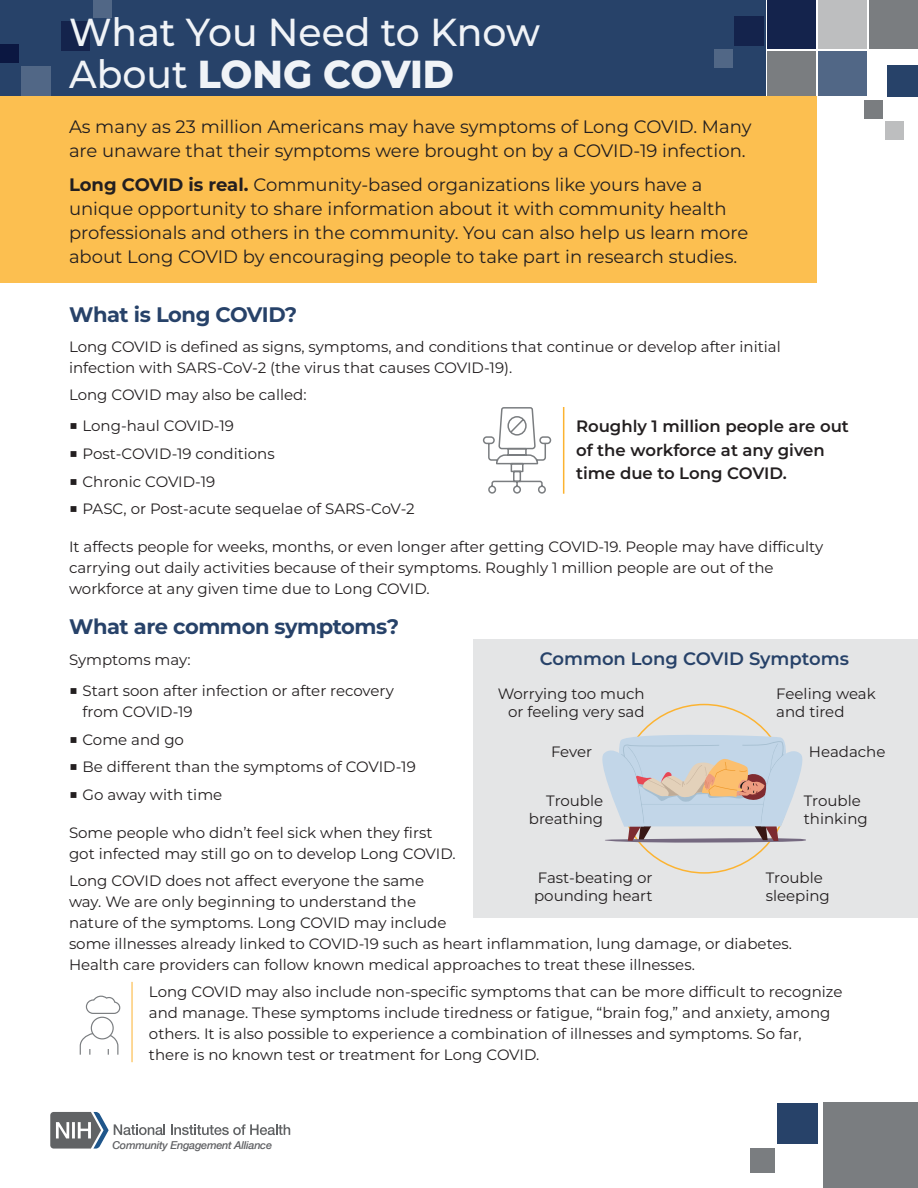
<style>
.page{position:relative;width:918px;height:1188px;background:#fff}
.page>*{position:absolute;margin:0;border:0;box-sizing:border-box;transform-origin:0 0}
.t1{font:500 39px/42px "Montserrat";color:#f0f3f7}
.t2{font:700 21px "Montserrat";letter-spacing:-.02em;color:#274269}
.t3{font:18px/24px "Montserrat";color:#231f20}
.t4{font:600 18px "Montserrat";color:#274269}
.t5{font:600 16.5px/23.1px "Montserrat";color:#231f20}
.t6{font:15px/21px "Montserrat";color:#231f20}
.t7{font:italic 500 10.95px "Helvetica Neue";letter-spacing:-.025em;color:#616265}
.s1{font-weight:800}
.s2{font-weight:700}
</style>
<div class="page">
<div style="left:0;top:0;width:765px;height:96px;background:#274269"></div>
<div style="left:869px;top:0;width:49px;height:49px;background:#7a7d80"></div>
<div style="left:767px;top:52px;width:49px;height:44px;background:#7a7d80"></div>
<div style="left:818px;top:0;width:49px;height:49px;background:#bdbebf"></div>
<div style="left:886px;top:121px;width:18px;height:19px;background:#bdbebf"></div>
<div style="left:888px;top:65px;width:30px;height:31px;background:#274269"></div>
<div style="left:864px;top:100px;width:19px;height:18px;background:#7a7d80"></div>
<div style="left:767px;top:0;width:49px;height:49px;background:#14234c"></div>
<div style="left:818px;top:52px;width:49px;height:44px;background:#516786"></div>
<div style="left:735px;top:16px;width:29px;height:29px;background:#14234c"></div>
<div style="left:714px;top:49px;width:18px;height:19px;background:#516786"></div>
<div style="left:21px;top:67px;width:29px;height:29px;background:#516786"></div>
<div style="left:0;top:44px;width:18px;height:19px;background:#0b1741"></div>
<div style="left:61px;top:21px;width:29px;height:29px;background:#14234c"></div>
<div style="left:94px;top:0;width:18px;height:18px;background:#516786"></div>
<div style="left:0;top:96px;width:816px;height:187px;background:#fcbf50"></div>
<hr style="left:563px;top:407px;width:1px;height:87px;background:#fcb331">
<svg style="left:482px;top:407px;width:70px;height:87px"></svg>
<div style="left:474px;top:639px;width:444px;height:279px;background:#e4e5e6"></div>
<svg style="left:602px;top:735px;width:204px;height:108px"></svg>
<svg style="left:79px;top:995px;width:42px;height:60px"></svg>
<hr style="left:132px;top:982px;width:1px;height:80px;background:#fcb331">
<svg style="left:171px;top:1124px;width:119px;height:11px"></svg>
<svg style="left:50px;top:1112px;width:115px;height:37px"></svg>
<div style="left:824px;top:1103px;width:94px;height:85px;background:#7a7d80"></div>
<div style="left:778px;top:1103px;width:40px;height:40px;background:#274269"></div>
<div style="left:751px;top:1148px;width:24px;height:24px;background:#7a7d80"></div>
<h1 class="t1" style="left:69px;top:10px;width:473px">What You Need to Know<br>About <span class="s1">LONG COVID</span></h1>
<p class="t3" style="left:69px;top:115px;width:684px">As many as 23 million Americans may have symptoms of Long COVID. Many are unaware that their symptoms were brought on by a COVID-19 infection.</p>
<p class="t3" style="left:69px;top:172px;width:681px"><span class="s2">Long COVID is real.</span> Community-based organizations like yours have a unique opportunity to share information about it with community health professionals and others in the community. You can also help us learn more about Long COVID by encouraging people to take part in research studies.</p>
<h2 class="t2" style="left:69px;top:300px;width:230px">What is Long COVID?</h2>
<p class="t6" style="left:69px;top:336px;width:713px">Long COVID is defined as signs, symptoms, and conditions that continue or develop after initial infection with SARS-CoV-2 (the virus that causes COVID-19).</p>
<p class="t6" style="left:69px;top:384px;width:239px">Long COVID may also be called:</p>
<p class="t6" style="left:69px;top:415px;width:166px"><span class="s2">■</span> Long-haul COVID-19</p>
<p class="t6" style="left:69px;top:443px;width:207px"><span class="s2">■</span> Post-COVID-19 conditions</p>
<p class="t6" style="left:69px;top:471px;width:148px"><span class="s2">■</span> Chronic COVID-19</p>
<p class="t6" style="left:69px;top:498px;width:347px"><span class="s2">■</span> PASC, or Post-acute sequelae of SARS-CoV-2</p>
<p class="t6" style="left:69px;top:536px;width:756px">It affects people for weeks, months, or even longer after getting COVID-19. People may have difficulty carrying out daily activities because of their symptoms. Roughly 1 million people are out of the workforce at any given time due to Long COVID.</p>
<p class="t5" style="left:576px;top:415px;width:274px">Roughly 1 million people are out of the workforce at any given time due to Long COVID.</p>
<h2 class="t2" style="left:69px;top:613px;width:332px">What are common symptoms?</h2>
<p class="t6" style="left:69px;top:649px;width:123px">Symptoms may:</p>
<p class="t6" style="left:82px;top:680px;width:313px;text-indent:-14px"><span class="s2">■</span> Start soon after infection or after recovery from COVID-19</p>
<p class="t6" style="left:69px;top:729px;width:117px"><span class="s2">■</span> Come and go</p>
<p class="t6" style="left:69px;top:756px;width:348px"><span class="s2">■</span> Be different than the symptoms of COVID-19</p>
<p class="t6" style="left:69px;top:784px;width:155px"><span class="s2">■</span> Go away with time</p>
<p class="t6" style="left:69px;top:822px;width:388px">Some people who didn’t feel sick when they first got infected may still go on to develop Long COVID.</p>
<p class="t4" style="left:540px;top:647px;width:311px">Common Long COVID Symptoms</p>
<p class="t6" style="left:498px;top:684px;width:148px;line-height:18px;text-align:right">Worrying too much or feeling very sad</p>
<p class="t6" style="left:776px;top:684px;width:101px;line-height:18px">Feeling weak and tired</p>
<p class="t6" style="left:551px;top:741px;width:43px">Fever</p>
<p class="t6" style="left:809px;top:741px;width:78px">Headache</p>
<p class="t6" style="left:529px;top:791px;width:76px;line-height:18px;text-align:right">Trouble breathing</p>
<p class="t6" style="left:804px;top:791px;width:65px;line-height:18px">Trouble thinking</p>
<p class="t6" style="left:534px;top:869px;width:120px;line-height:18px">Fast-beating or pounding heart</p>
<p class="t6" style="left:766px;top:869px;width:66px;line-height:18px">Trouble sleeping</p>
<p class="t6" style="left:69px;top:870px;width:725px">Long COVID does not affect everyone the same<br>way. We are only beginning to understand the<br>nature of the symptoms. Long COVID may include<br>some illnesses already linked to COVID-19 such as heart inflammation, lung damage, or diabetes.<br>Health care providers can follow known medical approaches to treat these illnesses.</p>
<p class="t6" style="left:149px;top:981px;width:695px">Long COVID may also include non-specific symptoms that can be more difficult to recognize and manage. These symptoms include tiredness or fatigue, “brain fog,” and anxiety, among others. It is also possible to experience a combination of illnesses and symptoms. So far, there is no known test or treatment for Long COVID.</p>
<p class="t7" style="left:112px;top:1136px;width:161px">Community Engagement Alliance</p>
</div>
